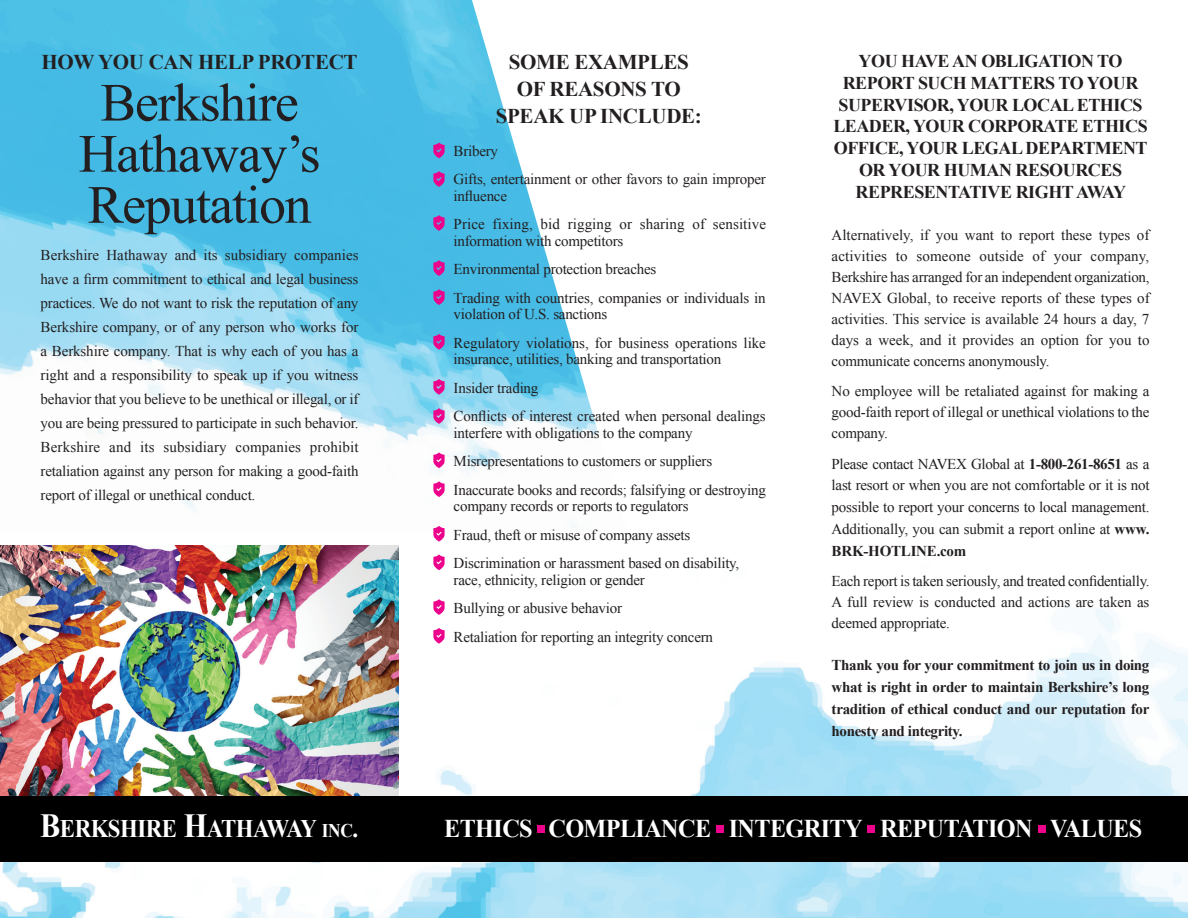
<style>
.page{position:relative;width:1188px;height:918px;background:#fff}
.page>*{position:absolute;margin:0;border:0;box-sizing:border-box;transform-origin:0 0}
.t1{font:53.85px/51.2px "Times New Roman";letter-spacing:-.025em;color:#231f20;text-align:center}
.t2{font:700 25.5px "Times New Roman";letter-spacing:-.025em;color:#fff;scale:.95 1}
.t3{font:700 25.35px "Times New Roman";letter-spacing:-.02em;color:#fff;scale:.9 1}
.t4{font:700 21px "Times New Roman";letter-spacing:-.015em;color:#231f20}
.t5{font:700 18px/21.8px "Times New Roman";letter-spacing:-.025em;color:#231f20;text-align:center}
.t6{font:15px/24px "Times New Roman";letter-spacing:-.015em;color:#231f20;text-align:justify}
.t7{font:700 15px/21.8px "Times New Roman";letter-spacing:-.02em;color:#231f20;text-align:justify}
.t8{font:15px/16.5px "Times New Roman";letter-spacing:.005em;color:#231f20}
.s1{font-weight:700}
.s2{font-size:33.75px}
.s3{font-size:19.35px}
.s4{font-size:25.65px}
</style>
<div class="page">
<img style="left:0;top:0;width:598px;height:532px">
<img style="left:0;top:609px;width:1188px;height:309px">
<img style="left:0;top:545px;width:399px;height:251px">
<div style="left:0;top:796px;width:1188px;height:66px;background:#000001"></div>
<svg style="left:433px;top:143px;width:12px;height:15px"></svg>
<svg style="left:433px;top:171px;width:12px;height:16px"></svg>
<svg style="left:433px;top:215px;width:12px;height:16px"></svg>
<svg style="left:433px;top:260px;width:12px;height:16px"></svg>
<svg style="left:433px;top:289px;width:12px;height:16px"></svg>
<svg style="left:433px;top:334px;width:12px;height:16px"></svg>
<svg style="left:433px;top:379px;width:12px;height:16px"></svg>
<svg style="left:433px;top:408px;width:12px;height:16px"></svg>
<svg style="left:433px;top:452px;width:12px;height:16px"></svg>
<svg style="left:433px;top:481px;width:12px;height:16px"></svg>
<svg style="left:433px;top:526px;width:12px;height:16px"></svg>
<svg style="left:433px;top:555px;width:12px;height:15px"></svg>
<svg style="left:433px;top:599px;width:12px;height:16px"></svg>
<svg style="left:433px;top:628px;width:12px;height:16px"></svg>
<div style="left:538px;top:825px;width:7px;height:8px;background:#ed028c"></div>
<div style="left:716px;top:825px;width:8px;height:8px;background:#ed028c"></div>
<div style="left:868px;top:825px;width:7px;height:8px;background:#ed028c"></div>
<div style="left:1039px;top:825px;width:7px;height:8px;background:#ed028c"></div>
<p class="t4" style="left:42px;top:48px;width:317px">HOW YOU CAN HELP PROTECT</p>
<p class="t1" style="left:79px;top:76px;width:243px">Berkshire<br>Hathaway’s<br>Reputation</p>
<p class="t6" style="left:41px;top:243px;width:319px">Berkshire Hathaway and its subsidiary companies have a firm commitment to ethical and legal business practices. We do not want to risk the reputation of any Berkshire company, or of any person who works for a Berkshire company. That is why each of you has a right and a responsibility to speak up if you witness behavior that you believe to be unethical or illegal, or if you are being pressured to participate in such behavior.<br>Berkshire and its subsidiary companies prohibit retaliation against any person for making a good-faith report of illegal or unethical conduct.</p>
<p class="t4" style="left:509px;top:48px;width:181px">SOME EXAMPLES</p>
<p class="t4" style="left:517px;top:74px;width:165px">OF REASONS TO</p>
<p class="t4" style="left:496px;top:101px;width:208px">SPEAK UP INCLUDE:</p>
<p class="t6" style="left:454px;top:138px;width:46px">Bribery</p>
<p class="t6" style="left:454px;top:171px;width:314px;line-height:16.5px">Gifts, entertainment or other favors to gain improper influence</p>
<p class="t8" style="left:454px;top:216px;width:314px">Price fixing, bid rigging or sharing of sensitive information with competitors</p>
<p class="t6" style="left:454px;top:257px;width:204px">Environmental protection breaches</p>
<p class="t6" style="left:454px;top:289px;width:314px;line-height:16.5px">Trading with countries, companies or individuals in violation of U.S. sanctions</p>
<p class="t6" style="left:454px;top:334px;width:314px;line-height:16.5px">Regulatory violations, for business operations like insurance, utilities, banking and transportation</p>
<p class="t6" style="left:454px;top:375px;width:86px">Insider trading</p>
<p class="t6" style="left:454px;top:408px;width:314px;line-height:16.5px">Conflicts of interest created when personal dealings interfere with obligations to the company</p>
<p class="t6" style="left:454px;top:449px;width:260px">Misrepresentations to customers or suppliers</p>
<p class="t6" style="left:454px;top:481px;width:314px;line-height:16.5px">Inaccurate books and records; falsifying or destroying company records or reports to regulators</p>
<p class="t6" style="left:454px;top:522px;width:238px">Fraud, theft or misuse of company assets</p>
<p class="t6" style="left:454px;top:551px;width:287px">Discrimination or harassment based on disability,</p>
<p class="t6" style="left:454px;top:567px;width:193px">race, ethnicity, religion or gender</p>
<p class="t6" style="left:454px;top:596px;width:170px">Bullying or abusive behavior</p>
<p class="t6" style="left:454px;top:624px;width:261px">Retaliation for reporting an integrity concern</p>
<p class="t5" style="left:833px;top:50px;width:316px">YOU HAVE AN OBLIGATION TO<br>REPORT SUCH MATTERS TO YOUR<br>SUPERVISOR, YOUR LOCAL ETHICS<br>LEADER, YOUR CORPORATE ETHICS<br>OFFICE, YOUR LEGAL DEPARTMENT<br>OR YOUR HUMAN RESOURCES<br>REPRESENTATIVE RIGHT AWAY</p>
<p class="t6" style="left:832px;top:224px;width:320px;line-height:21px">Alternatively, if you want to report these types of activities to someone outside of your company, Berkshire has arranged for an independent organization, NAVEX Global, to receive reports of these types of activities. This service is available 24 hours a day, 7 days a week, and it provides an option for you to communicate concerns anonymously.</p>
<p class="t6" style="left:832px;top:380px;width:320px;line-height:21px">No employee will be retaliated against for making a good-faith report of illegal or unethical violations to the company.</p>
<p class="t6" style="left:832px;top:453px;width:319px;line-height:21.8px">Please contact NAVEX Global at <span class="s1">1-800-261-8651</span> as a last resort or when you are not comfortable or it is not possible to report your concerns to local management.<br>Additionally, you can submit a report online at <span class="s1">www.<br>BRK-HOTLINE.com</span></p>
<p class="t6" style="left:832px;top:570px;width:320px;line-height:21px">Each report is taken seriously, and treated confidentially.<br>A full review is conducted and actions are taken as deemed appropriate.</p>
<p class="t7" style="left:832px;top:654px;width:319px">Thank you for your commitment to join us in doing what is right in order to maintain Berkshire’s long tradition of ethical conduct and our reputation for honesty and integrity.</p>
<p class="t3" style="left:40px;top:811px;width:355px"><span class="s2">B</span>ERKSHIRE <span class="s2">H</span>ATHAWAY <span class="s3">INC</span><span class="s4">.</span></p>
<p class="t2" style="left:444px;top:811px;width:736px">ETHICS COMPLIANCE INTEGRITY REPUTATION VALUES</p>
</div>
